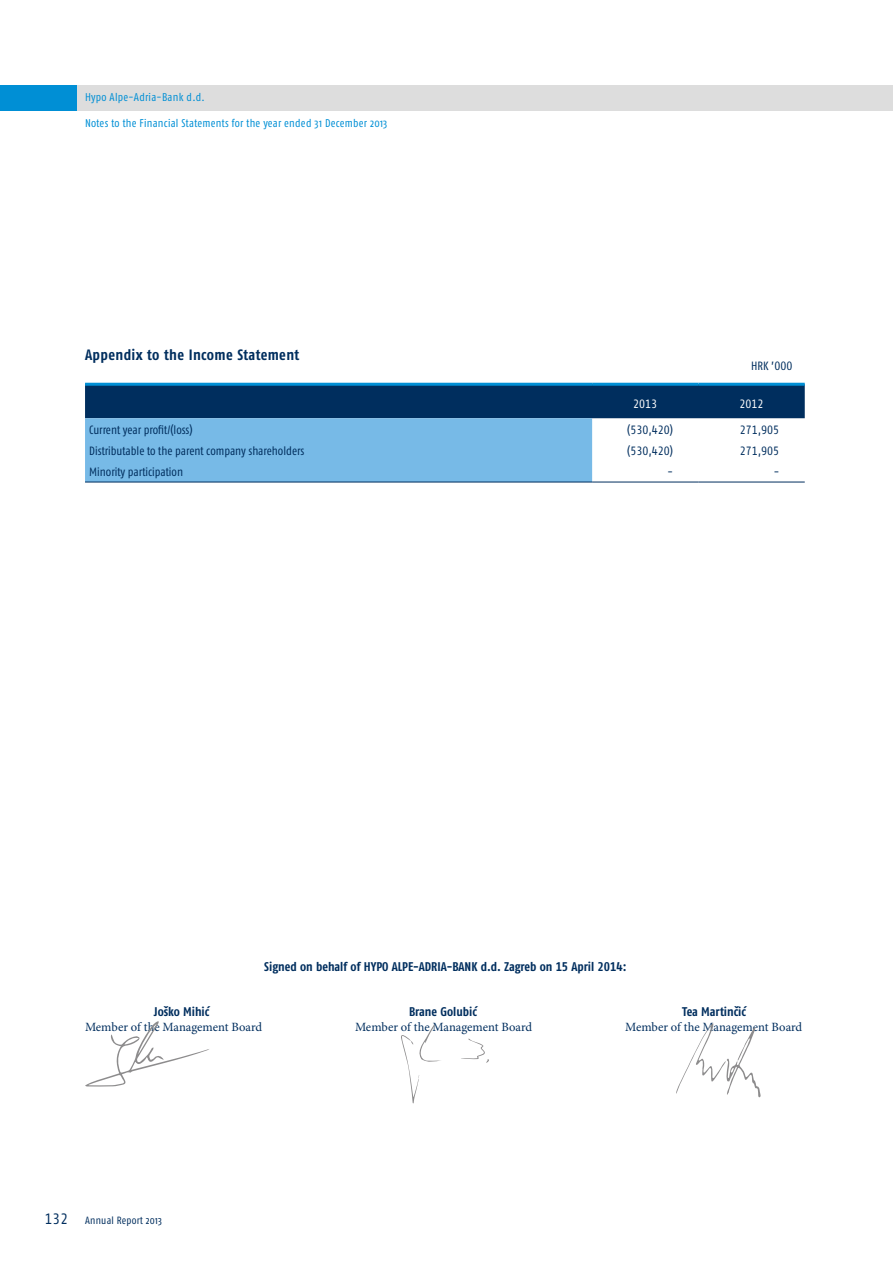
<style>
.page{position:relative;width:893px;height:1263px;background:#fff}
.page>*{position:absolute;margin:0;border:0;box-sizing:border-box;transform-origin:0 0}
.t1{font:700 condensed 15px "Fago Pro";letter-spacing:.025em;color:#002e5e}
.t2{font:condensed 15px "Fago Pro";color:#002e5e}
.t3{font:700 condensed 12.6px "Fago Pro";color:#002e5e}
.t4{font:12.6px "Minion Pro";letter-spacing:-.005em;color:#002e5e}
.t5{font:condensed 12px "Fago Pro";color:#002e5e}
.t6{font:condensed 12px "Fago Pro";color:#fff}
.t7{font:condensed 11.25px "Fago Pro";letter-spacing:.025em;color:#008fd5}
.t8{font:condensed 10.5px "Fago Pro";letter-spacing:.025em;color:#002e5e}
</style>
<div class="page">
<div style="left:77px;top:85px;width:816px;height:26px;background:#ddd"></div>
<div style="left:0;top:85px;width:77px;height:26px;background:#008fd5"></div>
<svg style="left:85px;top:386px;width:720px;height:96px"></svg>
<hr style="left:85px;top:383px;width:507px;height:3px;background:#008fd5">
<hr style="left:592px;top:383px;width:106px;height:3px;background:#008fd5">
<hr style="left:698px;top:383px;width:107px;height:3px;background:#008fd5">
<hr style="left:85px;top:482px;width:507px;height:1px;background:#002e5e">
<hr style="left:592px;top:482px;width:106px;height:1px;background:#002e5e">
<hr style="left:698px;top:482px;width:107px;height:1px;background:#002e5e">
<svg style="left:676px;top:1023px;width:85px;height:74px"></svg>
<svg style="left:85px;top:1021px;width:124px;height:65px"></svg>
<svg style="left:461px;top:1038px;width:28px;height:25px"></svg>
<svg style="left:401px;top:1025px;width:40px;height:78px"></svg>
<p class="t7" style="left:85px;top:90px;width:121px">Hypo Alpe-Adria-Bank d.d.</p>
<p class="t7" style="left:85px;top:116px;width:304px">Notes to the Financial Statements for the year ended 31 December 2013</p>
<p class="t1" style="left:85px;top:346px;width:216px">Appendix to the Income Statement</p>
<p class="t5" style="left:751px;top:359px;width:43px">HRK ’000</p>
<p class="t6" style="left:633px;top:396px;width:25px">2013</p>
<p class="t6" style="left:740px;top:396px;width:25px">2012</p>
<p class="t5" style="left:89px;top:422px;width:105px">Current year profit/(loss)</p>
<p class="t5" style="left:627px;top:422px;width:47px">(530,420)</p>
<p class="t5" style="left:740px;top:422px;width:41px">271,905</p>
<p class="t5" style="left:89px;top:443px;width:216px">Distributable to the parent company shareholders</p>
<p class="t5" style="left:627px;top:443px;width:47px">(530,420)</p>
<p class="t5" style="left:740px;top:443px;width:41px">271,905</p>
<p class="t5" style="left:89px;top:465px;width:95px">Minority participation</p>
<p class="t5" style="left:667px;top:465px;width:7px">-</p>
<p class="t5" style="left:774px;top:465px;width:7px">-</p>
<p class="t3" style="left:264px;top:959px;width:364px">Signed on behalf of HYPO ALPE-ADRIA-BANK d.d. Zagreb on 15 April 2014:</p>
<p class="t3" style="left:154px;top:1004px;width:57px">Joško Mihić</p>
<p class="t3" style="left:409px;top:1004px;width:69px">Brane Golubić</p>
<p class="t3" style="left:682px;top:1004px;width:65px">Tea Martinčić</p>
<p class="t4" style="left:85px;top:1018px;width:179px">Member of the Management Board</p>
<p class="t4" style="left:355px;top:1018px;width:179px">Member of the Management Board</p>
<p class="t4" style="left:625px;top:1018px;width:179px">Member of the Management Board</p>
<p class="t2" style="left:45px;top:1210px;width:25px">132</p>
<p class="t8" style="left:85px;top:1214px;width:79px">Annual Report 2013</p>
</div>
